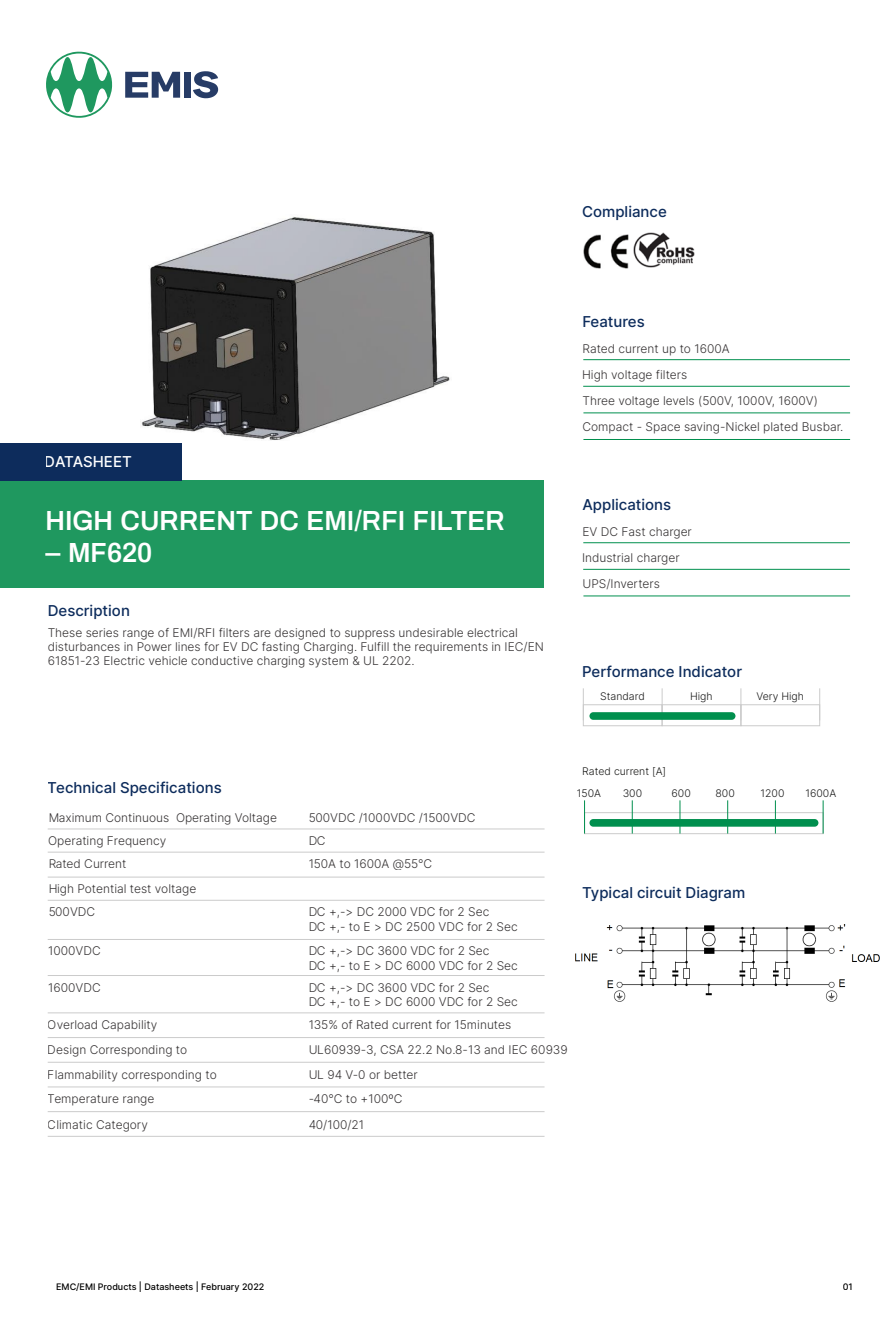
<style>
.page{position:relative;width:893px;height:1319px;background:#fff}
.page>*{position:absolute;margin:0;border:0;box-sizing:border-box;transform-origin:0 0}
.t1{font:600 27px "Archivo";color:#fff}
.t2{font:500 15px "Inter";color:#0d2c5c}
.t3{font:500 15px "Inter";letter-spacing:-.005em;color:#fff}
.t4{font:300 12px/14.4px "Inter";color:#373435}
.t5{font:300 10.5px "Inter";color:#1a1a1a}
.t6{font:300 10.5px "Inter";color:#1a1a18}
.t7{font:500 9px "Inter";color:#000}
</style>
<div class="page">
<img style="left:140px;top:217px;width:310px;height:223px">
<svg style="left:46px;top:51px;width:67px;height:67px"></svg>
<svg style="left:125px;top:72px;width:55px;height:26px"></svg>
<svg style="left:193px;top:71px;width:25px;height:27px"></svg>
<div style="left:184px;top:72px;width:7px;height:26px;background:#273c66"></div>
<div style="left:0;top:480px;width:543px;height:107px;background:#1f985f"></div>
<div style="left:0;top:443px;width:182px;height:37px;background:#0d2c5c"></div>
<img style="left:633px;top:233px;width:61px;height:34px">
<hr style="left:583px;top:359px;width:267px;height:1px;background:#008f4e">
<hr style="left:583px;top:386px;width:267px;height:1px;background:#008f4e">
<hr style="left:583px;top:412px;width:267px;height:1px;background:#008f4e">
<hr style="left:583px;top:439px;width:267px;height:1px;background:#008f4e">
<hr style="left:583px;top:542px;width:267px;height:1px;background:#008f4e">
<hr style="left:583px;top:569px;width:267px;height:1px;background:#008f4e">
<hr style="left:583px;top:595px;width:267px;height:1px;background:#008f4e">
<hr style="left:48px;top:828px;width:496px;height:1px;background:#cbcbcb">
<hr style="left:48px;top:851px;width:496px;height:1px;background:#cbcbcb">
<hr style="left:48px;top:876px;width:496px;height:1px;background:#cbcbcb">
<hr style="left:48px;top:899px;width:496px;height:1px;background:#cbcbcb">
<hr style="left:48px;top:938px;width:496px;height:1px;background:#cbcbcb">
<hr style="left:48px;top:974px;width:496px;height:1px;background:#cbcbcb">
<hr style="left:48px;top:1012px;width:496px;height:1px;background:#cbcbcb">
<hr style="left:48px;top:1036px;width:496px;height:1px;background:#cbcbcb">
<hr style="left:48px;top:1061px;width:496px;height:1px;background:#cbcbcb">
<hr style="left:48px;top:1110px;width:496px;height:1px;background:#cbcbcb">
<hr style="left:48px;top:1086px;width:496px;height:1px;background:#cbcbcb">
<hr style="left:48px;top:1135px;width:496px;height:1px;background:#cbcbcb">
<div style="left:583px;top:704px;width:79px;height:22px;border:1px solid #cbcbcb"></div>
<div style="left:662px;top:704px;width:79px;height:22px;border:1px solid #cbcbcb"></div>
<div style="left:740px;top:704px;width:80px;height:22px;border:1px solid #cbcbcb"></div>
<hr style="left:662px;top:688px;width:1px;height:32px;background:#cbcbcb">
<hr style="left:740px;top:688px;width:1px;height:32px;background:#cbcbcb">
<hr style="left:583px;top:688px;width:1px;height:32px;background:#cbcbcb">
<hr style="left:819px;top:688px;width:1px;height:32px;background:#cbcbcb">
<div style="left:584px;top:812px;width:239px;height:22px;border:1px solid #cbcbcb"></div>
<hr style="left:584px;top:800px;width:1px;height:33px;background:#008f4e">
<hr style="left:679px;top:800px;width:1px;height:33px;background:#008f4e">
<hr style="left:632px;top:800px;width:1px;height:33px;background:#008f4e">
<hr style="left:775px;top:800px;width:1px;height:33px;background:#008f4e">
<hr style="left:823px;top:800px;width:1px;height:33px;background:#008f4e">
<hr style="left:727px;top:800px;width:1px;height:33px;background:#008f4e">
<div style="left:589px;top:818px;width:229px;height:8px;background:#008f4e;border-radius:4px"></div>
<div style="left:589px;top:712px;width:146px;height:7px;background:#008f4e;border-radius:4px"></div>
<img style="left:576px;top:924px;width:303px;height:77px">
<img style="left:584px;top:235px;width:45px;height:34px">
<p class="t2" style="left:582px;top:200px;width:86px">Compliance</p>
<p class="t3" style="left:45px;top:450px;width:88px">DATASHEET</p>
<h1 class="t1" style="left:46px;top:501px;width:461px">HIGH CURRENT DC EMI/RFI FILTER</h1>
<h1 class="t1" style="left:46px;top:534px;width:108px">– MF620</h1>
<p class="t2" style="left:48px;top:599px;width:84px">Description</p>
<p class="t4" style="left:48px;top:624px;width:498px">These series range of EMI/RFI filters are designed to suppress undesirable electrical disturbances in Power lines for EV DC fasting Charging. Fulfill the requirements in IEC/EN<br>61851-23 Electric vehicle conductive charging system &amp; UL 2202.</p>
<p class="t2" style="left:582px;top:311px;width:64px">Features</p>
<p class="t4" style="left:582px;top:335px;width:237px;line-height:26px">Rated current up to 1600A<br>High voltage filters<br>Three voltage levels (500V, 1000V, 1600V)</p>
<p class="t4" style="left:582px;top:419px;width:263px">Compact - Space saving-Nickel plated Busbar.</p>
<p class="t2" style="left:582px;top:494px;width:90px">Applications</p>
<p class="t4" style="left:582px;top:518px;width:111px;line-height:26px">EV DC Fast charger<br>Industrial charger<br>UPS/Inverters</p>
<p class="t2" style="left:582px;top:660px;width:162px">Performance Indicator</p>
<p class="t5" style="left:600px;top:688px;width:46px">Standard</p>
<p class="t5" style="left:690px;top:688px;width:24px">High</p>
<p class="t5" style="left:756px;top:688px;width:49px">Very High</p>
<p class="t2" style="left:48px;top:776px;width:176px">Technical Specifications</p>
<p class="t4" style="left:48px;top:805px;width:230px;line-height:23px">Maximum Continuous Operating Voltage<br>Operating Frequency<br>Rated Current</p>
<p class="t4" style="left:48px;top:876px;width:150px;line-height:23.4px">High Potential test voltage<br>500VDC</p>
<p class="t4" style="left:48px;top:943px;width:54px">1000VDC</p>
<p class="t4" style="left:48px;top:979px;width:54px">1600VDC</p>
<p class="t4" style="left:48px;top:1016px;width:111px">Overload Capability</p>
<p class="t4" style="left:308px;top:805px;width:169px;line-height:23px">500VDC /1000VDC /1500VDC<br>DC<br>150A to 1600A @55°C</p>
<p class="t4" style="left:308px;top:904px;width:211px">DC +,-&gt; DC 2000 VDC for 2 Sec<br>DC +,- to E &gt; DC 2500 VDC for 2 Sec</p>
<p class="t4" style="left:308px;top:943px;width:211px">DC +,-&gt; DC 3600 VDC for 2 Sec<br>DC +,- to E &gt; DC 6000 VDC for 2 Sec</p>
<p class="t4" style="left:308px;top:979px;width:211px">DC +,-&gt; DC 3600 VDC for 2 Sec<br>DC +,- to E &gt; DC 6000 VDC for 2 Sec</p>
<p class="t4" style="left:308px;top:1016px;width:204px">135% of Rated current for 15minutes</p>
<p class="t4" style="left:48px;top:1041px;width:141px">Design Corresponding to</p>
<p class="t4" style="left:308px;top:1041px;width:261px">UL60939-3, CSA 22.2 No.8-13 and IEC 60939</p>
<p class="t4" style="left:48px;top:1091px;width:108px">Temperature range</p>
<p class="t4" style="left:308px;top:1091px;width:96px">-40°C to +100ºC</p>
<p class="t4" style="left:48px;top:1066px;width:171px">Flammability corresponding to</p>
<p class="t4" style="left:308px;top:1066px;width:111px">UL 94 V-0 or better</p>
<p class="t4" style="left:48px;top:1116px;width:102px">Climatic Category</p>
<p class="t4" style="left:308px;top:1116px;width:57px">40/100/21</p>
<p class="t6" style="left:582px;top:763px;width:85px">Rated current [A]</p>
<p class="t5" style="left:577px;top:785px;width:26px">150A</p>
<p class="t5" style="left:623px;top:785px;width:21px">300</p>
<p class="t5" style="left:671px;top:785px;width:21px">600</p>
<p class="t5" style="left:715px;top:785px;width:21px">800</p>
<p class="t5" style="left:760px;top:785px;width:25px">1200</p>
<p class="t5" style="left:805px;top:785px;width:32px">1600A</p>
<p class="t2" style="left:582px;top:881px;width:165px">Typical circuit Diagram</p>
<p class="t7" style="left:56px;top:1279px;width:210px">EMC/EMI Products | Datasheets | February 2022</p>
<p class="t7" style="left:843px;top:1279px;width:12px">01</p>
</div>
